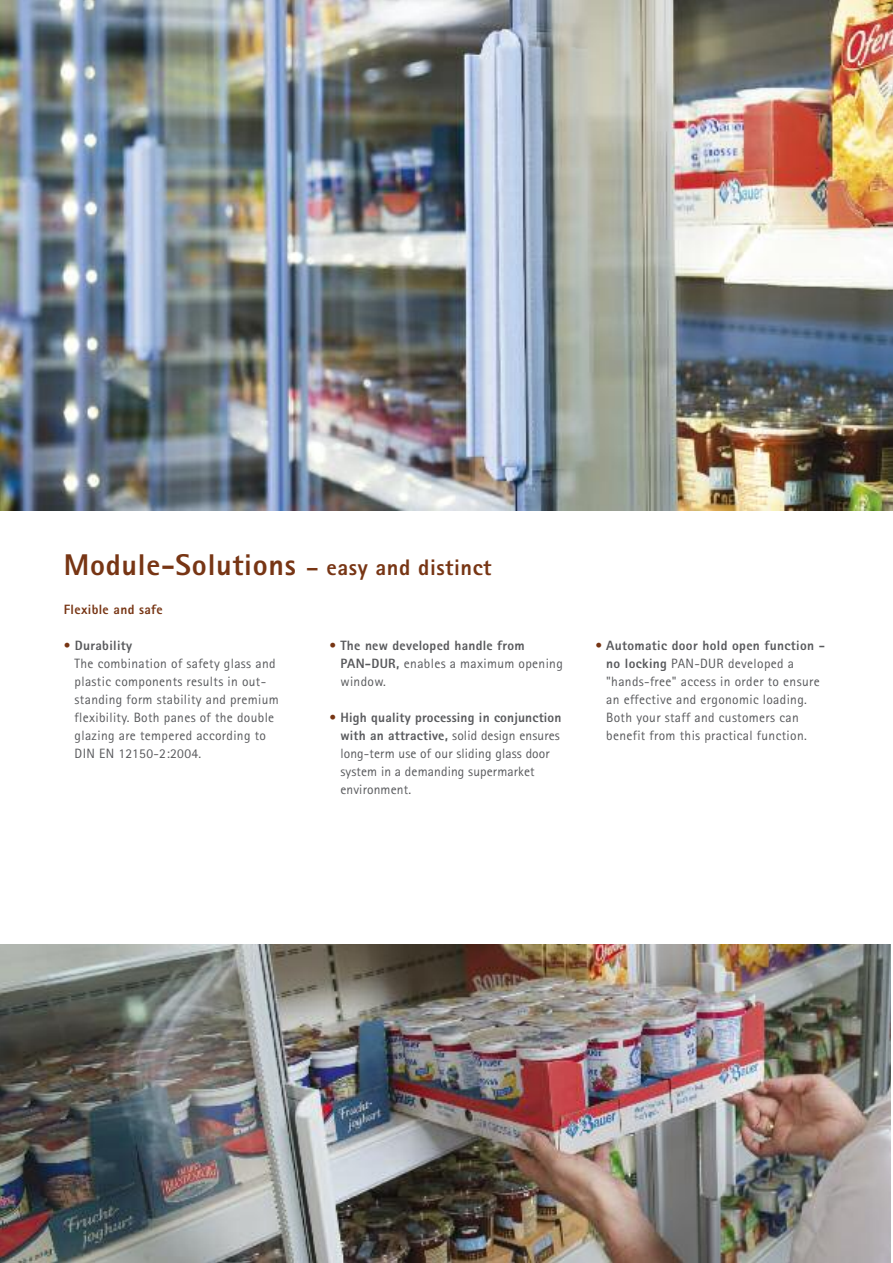
<style>
.page{position:relative;width:893px;height:1263px;background:#fff}
.page>*{position:absolute;margin:0;border:0;box-sizing:border-box;transform-origin:0 0}
.t1{font:800 30px "Rotis Sans Serif";letter-spacing:.025em;color:#773514}
.t2{font:13.5px/18px "Rotis Sans Serif";letter-spacing:.025em;color:#58595c}
.t3{font:800 13.5px/18px "Rotis Sans Serif";letter-spacing:.02em;color:#58595c}
.t4{font:800 13.5px "Rotis Sans Serif";letter-spacing:.025em;color:#773514}
.s1{font-size:22.5px}
.s2{color:#773514}
.s3{font-weight:800}
.s4{font-weight:400;color:#773514}
.s5{font-weight:400}
</style>
<div class="page">
<img style="left:0;top:0;width:893px;height:510px">
<img style="left:0;top:944px;width:891px;height:319px">
<h1 class="t1" style="left:64px;top:547px;width:429px">Module-Solutions <span class="s1">– easy and distinct</span></h1>
<p class="t4" style="left:64px;top:601px;width:101px">Flexible and safe</p>
<p class="t2" style="left:75px;top:636px;width:206px;text-indent:-11px"><span class="s2">•</span> <span class="s3">Durability<br></span>The combination of safety glass and plastic components results in out&shy;standing form stability and premium flexibility. Both panes of the double glazing are tempered according to<br>DIN EN 12150-2:2004.</p>
<p class="t3" style="left:340px;top:636px;width:224px;text-indent:-11px"><span class="s4">•</span> The new developed handle from<br>PAN-DUR, <span class="s5">enables a maximum opening window.</span></p>
<p class="t2" style="left:340px;top:708px;width:223px;text-indent:-11px"><span class="s2">•</span> <span class="s3">High quality processing in conjunction with an attractive,</span> solid design ensures long-term use of our sliding glass door system in a demanding supermarket environment.</p>
<p class="t2" style="left:606px;top:636px;width:220px;text-indent:-11px"><span class="s2">•</span> <span class="s3">Automatic door hold open function - no locking</span> PAN-DUR developed a "hands-free" access in order to ensure an effective and ergonomic loading.<br>Both your staff and customers can benefit from this practical function.</p>
</div>
